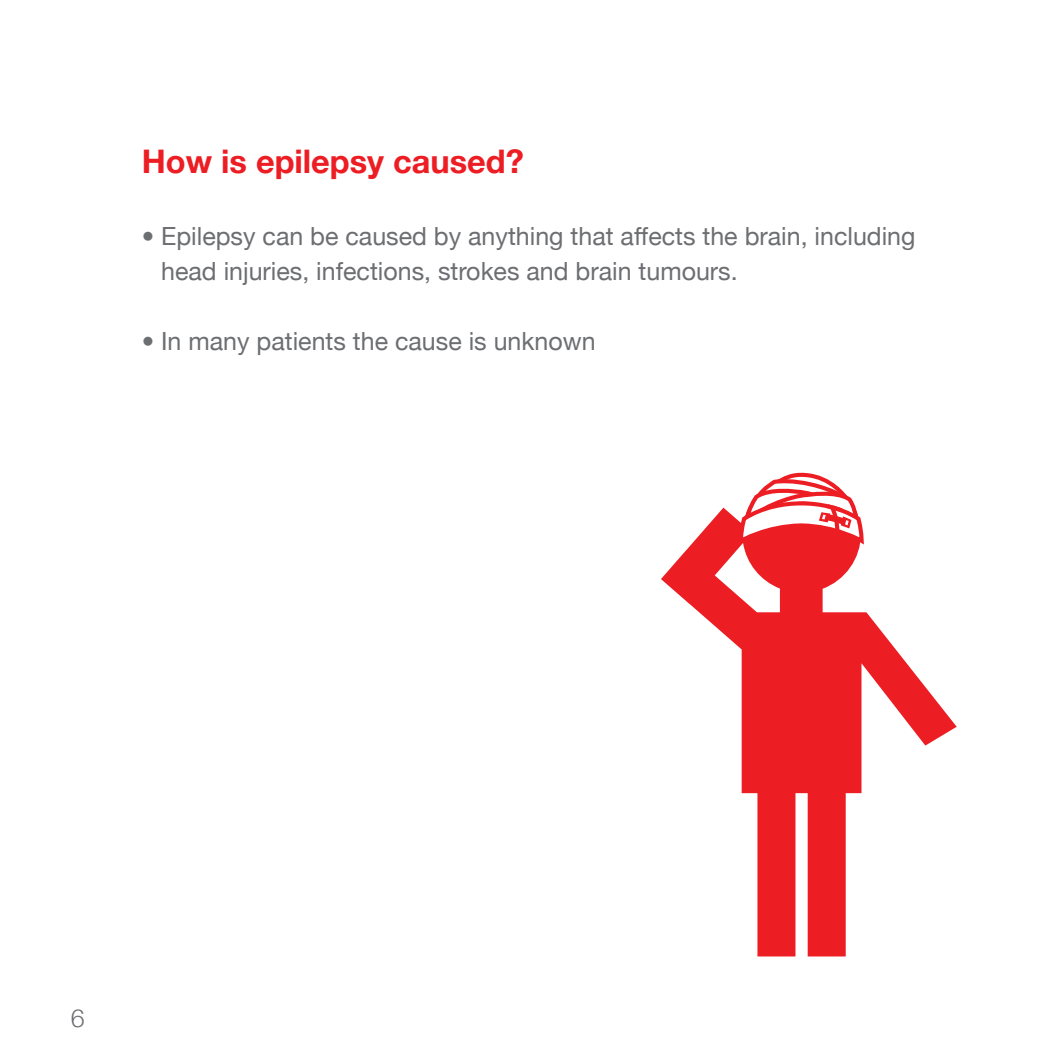
<style>
.page{position:relative;width:1063px;height:1063px;background:#fff}
.page>*{position:absolute;margin:0;border:0;box-sizing:border-box;transform-origin:0 0}
.t1{font:700 32.5px "Helvetica Neue";color:#ed1d24}
.t2{font:25px/35px "Helvetica Neue";color:#6d6e71}
.t3{font:300 25px "Helvetica Neue";color:#6d6e71}
</style>
<div class="page">
<svg style="left:661px;top:507px;width:296px;height:449px"></svg>
<svg style="left:737px;top:472px;width:129px;height:228px"></svg>
<h1 class="t1" style="left:142px;top:142px;width:384px">How is epilepsy caused?</h1>
<p class="t2" style="left:161px;top:218px;width:756px;text-indent:-19px">• Epilepsy can be caused by anything that affects the brain, including head injuries, infections, strokes and brain tumours.</p>
<p class="t2" style="left:142px;top:323px;width:455px">• In many patients the cause is unknown</p>
<p class="t3" style="left:71px;top:1003px;width:15px">6</p>
</div>
